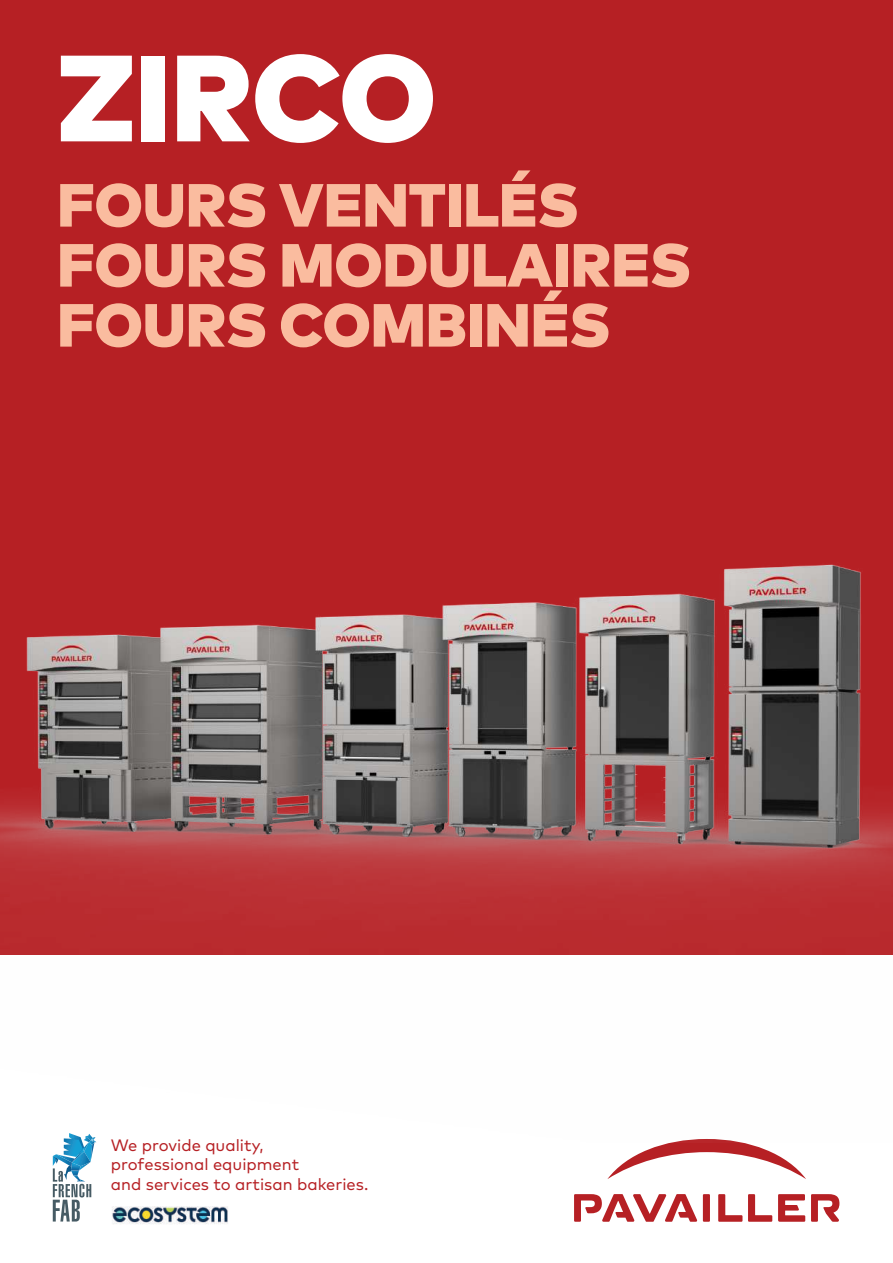
<style>
.page{position:relative;width:893px;height:1263px;background:#fff}
.page>*{position:absolute;margin:0;border:0;box-sizing:border-box;transform-origin:0 0}
.t1{font:900 122.4px "Mark";letter-spacing:-.005em;color:#fff}
.t2{font:900 60.75px/60px "Mark";color:#fabc9f}
.t3{font:16.5px/19.5px "Mark";color:#b62024}
</style>
<div class="page">
<div style="left:0;top:0;width:893px;height:955px;background:#b62024"></div>
<svg style="left:703px;top:1194px;width:7px;height:28px"></svg>
<svg style="left:718px;top:1194px;width:24px;height:28px"></svg>
<svg style="left:748px;top:1194px;width:24px;height:28px"></svg>
<svg style="left:778px;top:1194px;width:27px;height:28px"></svg>
<svg style="left:811px;top:1194px;width:28px;height:28px"></svg>
<svg style="left:574px;top:1194px;width:123px;height:28px"></svg>
<svg style="left:607px;top:1142px;width:199px;height:37px"></svg>
<svg style="left:53px;top:1142px;width:43px;height:79px"></svg>
<img style="left:112px;top:1206px;width:116px;height:18px">
<img style="left:0;top:564px;width:893px;height:578px">
<h1 class="t1" style="left:57px;top:17px;width:380px">ZIRCO</h1>
<h2 class="t2" style="left:57px;top:173px;width:635px">FOURS VENTILÉS<br>FOURS MODULAIRES<br>FOURS COMBINÉS</h2>
<p class="t3" style="left:111px;top:1135px;width:259px">We provide quality,<br>professional equipment<br>and services to artisan bakeries.</p>
</div>
